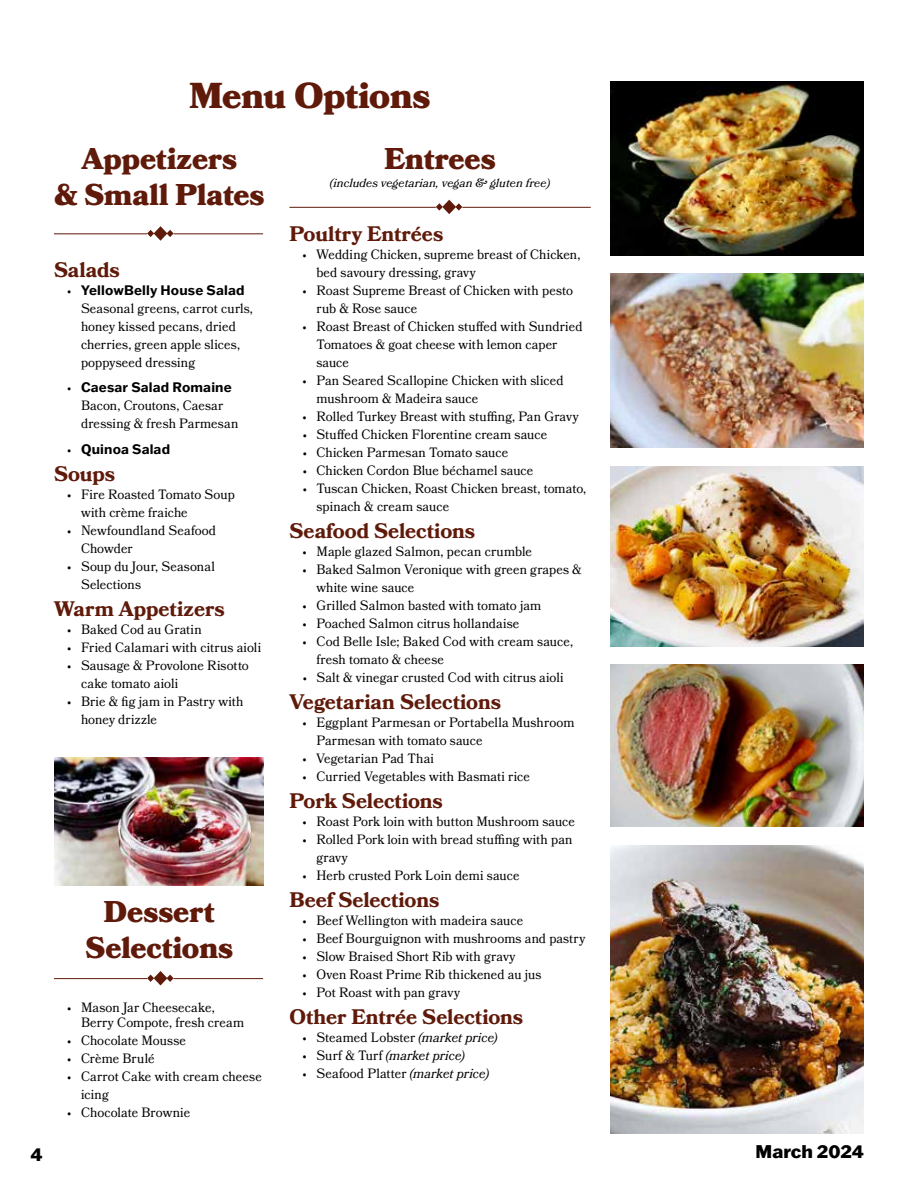
<style>
.page{position:relative;width:918px;height:1188px;background:#fff}
.page>*{position:absolute;margin:0;border:0;box-sizing:border-box;transform-origin:0 0}
.t1{font:900 36px "Bookmania";letter-spacing:-.005em;color:#5f1a0a}
.t2{font:900 30px/36px "Bookmania";color:#5f1a0a;text-align:center}
.t3{font:700 21px "Bookmania";letter-spacing:-.005em;color:#5f1a0a}
.t4{font:800 18px "Franklin Gothic ATF";color:#000}
.t5{font:13.5px/18px "Bookmania";letter-spacing:.005em;color:#000;scale:.95 1}
.t6{font:700 13.5px "Franklin Gothic ATF";letter-spacing:.015em;color:#000}
.t7{font:italic 13.5px "Bookmania";color:#000;scale:.95 1}
.t8{font:italic 12px "Bookmania";color:#000}
.s1{font-style:italic}
.s2{font-style:normal}
.s3{font-family:"Bookmania";font-weight:400}
</style>
<div class="page">
<img style="left:55px;top:757px;width:208px;height:129px">
<img style="left:610px;top:274px;width:254px;height:174px">
<hr style="left:54px;top:233px;width:93px;height:1px;background:#5f1a0a">
<hr style="left:174px;top:233px;width:89px;height:1px;background:#5f1a0a">
<svg style="left:147px;top:226px;width:27px;height:15px"></svg>
<hr style="left:54px;top:978px;width:93px;height:1px;background:#5f1a0a">
<hr style="left:174px;top:978px;width:89px;height:1px;background:#5f1a0a">
<svg style="left:147px;top:971px;width:27px;height:15px"></svg>
<hr style="left:289px;top:207px;width:147px;height:1px;background:#5f1a0a">
<hr style="left:462px;top:207px;width:129px;height:1px;background:#5f1a0a">
<svg style="left:436px;top:200px;width:26px;height:14px"></svg>
<img style="left:610px;top:81px;width:254px;height:174px">
<img style="left:610px;top:466px;width:254px;height:180px">
<img style="left:610px;top:665px;width:254px;height:162px">
<img style="left:610px;top:846px;width:254px;height:288px">
<h1 class="t1" style="left:189px;top:75px;width:243px">Menu Options</h1>
<h2 class="t2" style="left:54px;top:140px;width:212px">Appetizers<br>&amp; Small Plates</h2>
<h2 class="t2" style="left:384px;top:140px;width:113px">Entrees</h2>
<p class="t8" style="left:330px;top:175px;width:222px">(includes vegetarian, vegan &amp; gluten free)</p>
<h3 class="t3" style="left:289px;top:221px;width:155px">Poultry Entrées</h3>
<p class="t5" style="left:316px;top:245px;width:279px;text-indent:-14px">• Wedding Chicken, supreme breast of Chicken, bed savoury dressing, gravy</p>
<p class="t5" style="left:316px;top:281px;width:272px;text-indent:-14px">• Roast Supreme Breast of Chicken with pesto rub &amp; Rose sauce</p>
<p class="t5" style="left:316px;top:317px;width:282px;text-indent:-14px">• Roast Breast of Chicken stuffed with Sundried<br>Tomatoes &amp; goat cheese with lemon caper sauce</p>
<p class="t5" style="left:316px;top:371px;width:262px;text-indent:-14px">• Pan Seared Scallopine Chicken with sliced mushroom &amp; Madeira sauce</p>
<p class="t5" style="left:303px;top:407px;width:292px">• Rolled Turkey Breast with stuffing, Pan Gravy</p>
<p class="t5" style="left:303px;top:425px;width:259px">• Stuffed Chicken Florentine cream sauce</p>
<p class="t5" style="left:303px;top:443px;width:218px">• Chicken Parmesan Tomato sauce</p>
<p class="t5" style="left:303px;top:461px;width:244px">• Chicken Cordon Blue béchamel sauce</p>
<p class="t5" style="left:317px;top:479px;width:286px;text-indent:-14px">• Tuscan Chicken, Roast Chicken breast, tomato, spinach &amp; cream sauce</p>
<h3 class="t3" style="left:289px;top:518px;width:187px">Seafood Selections</h3>
<p class="t5" style="left:303px;top:542px;width:243px">• Maple glazed Salmon, pecan crumble</p>
<p class="t5" style="left:316px;top:560px;width:281px;text-indent:-14px">• Baked Salmon Veronique with green grapes &amp; white wine sauce</p>
<p class="t5" style="left:303px;top:596px;width:253px">• Grilled Salmon basted with tomato jam</p>
<p class="t5" style="left:303px;top:614px;width:229px">• Poached Salmon citrus hollandaise</p>
<p class="t5" style="left:317px;top:632px;width:272px;text-indent:-14px">• Cod Belle Isle; Baked Cod with cream sauce, fresh tomato &amp; cheese</p>
<p class="t5" style="left:303px;top:668px;width:276px">• Salt &amp; vinegar crusted Cod with citrus aioli</p>
<h3 class="t3" style="left:289px;top:689px;width:213px">Vegetarian Selections</h3>
<p class="t5" style="left:316px;top:713px;width:273px;text-indent:-14px">• Eggplant Parmesan or Portabella Mushroom<br>Parmesan with tomato sauce</p>
<p class="t5" style="left:303px;top:749px;width:140px">• Vegetarian Pad Thai</p>
<p class="t5" style="left:303px;top:767px;width:241px">• Curried Vegetables with Basmati rice</p>
<h3 class="t3" style="left:289px;top:788px;width:155px">Pork Selections</h3>
<p class="t5" style="left:303px;top:812px;width:288px">• Roast Pork loin with button Mushroom sauce</p>
<p class="t5" style="left:316px;top:830px;width:271px;text-indent:-14px">• Rolled Pork loin with bread stuffing with pan gravy</p>
<p class="t5" style="left:303px;top:866px;width:230px">• Herb crusted Pork Loin demi sauce</p>
<h3 class="t3" style="left:289px;top:887px;width:151px">Beef Selections</h3>
<p class="t5" style="left:303px;top:911px;width:233px">• Beef Wellington with madeira sauce</p>
<p class="t5" style="left:303px;top:929px;width:299px">• Beef Bourguignon with mushrooms and pastry</p>
<p class="t5" style="left:303px;top:947px;width:225px">• Slow Braised Short Rib with gravy</p>
<p class="t5" style="left:303px;top:965px;width:253px">• Oven Roast Prime Rib thickened au jus</p>
<p class="t5" style="left:303px;top:983px;width:167px">• Pot Roast with pan gravy</p>
<h3 class="t3" style="left:289px;top:1004px;width:235px">Other Entrée Selections</h3>
<p class="t5" style="left:303px;top:1028px;width:206px">• Steamed Lobster <span class="s1">(market price)</span></p>
<p class="t7" style="left:303px;top:1047px;width:172px"><span class="s2">• Surf &amp; Turf</span> (market price)</p>
<p class="t5" style="left:303px;top:1064px;width:197px">• Seafood Platter <span class="s1">(market price)</span></p>
<h3 class="t3" style="left:54px;top:257px;width:67px">Salads</h3>
<p class="t6" style="left:68px;top:281px;width:179px"><span class="s3">•</span> YellowBelly House Salad</p>
<p class="t5" style="left:81px;top:299px;width:183px">Seasonal greens, carrot curls, honey kissed pecans, dried cherries, green apple slices, poppyseed dressing</p>
<p class="t6" style="left:68px;top:378px;width:166px"><span class="s3">•</span> Caesar Salad Romaine</p>
<p class="t5" style="left:81px;top:397px;width:167px">Bacon, Croutons, Caesar dressing &amp; fresh Parmesan</p>
<p class="t6" style="left:68px;top:440px;width:104px"><span class="s3">•</span> Quinoa Salad</p>
<h3 class="t3" style="left:54px;top:461px;width:63px">Soups</h3>
<p class="t5" style="left:81px;top:485px;width:163px;text-indent:-14px">• Fire Roasted Tomato Soup with crème fraiche</p>
<p class="t5" style="left:81px;top:521px;width:144px;text-indent:-14px">• Newfoundland Seafood<br>Chowder</p>
<p class="t5" style="left:81px;top:557px;width:142px;text-indent:-14px">• Soup du Jour, Seasonal<br>Selections</p>
<h3 class="t3" style="left:54px;top:596px;width:172px">Warm Appetizers</h3>
<p class="t5" style="left:68px;top:620px;width:143px">• Baked Cod au Gratin</p>
<p class="t5" style="left:68px;top:638px;width:205px">• Fried Calamari with citrus aioli</p>
<p class="t5" style="left:81px;top:656px;width:178px;text-indent:-14px">• Sausage &amp; Provolone Risotto cake tomato aioli</p>
<p class="t5" style="left:81px;top:692px;width:173px;text-indent:-14px">• Brie &amp; fig jam in Pastry with honey drizzle</p>
<h2 class="t2" style="left:86px;top:893px;width:149px">Dessert<br>Selections</h2>
<p class="t5" style="left:81px;top:1000px;width:173px;line-height:15px;text-indent:-14px">• Mason Jar Cheesecake,<br>Berry Compote, fresh cream</p>
<p class="t5" style="left:68px;top:1031px;width:126px">• Chocolate Mousse</p>
<p class="t5" style="left:68px;top:1049px;width:93px">• Crème Brulé</p>
<p class="t5" style="left:81px;top:1067px;width:192px;text-indent:-14px">• Carrot Cake with cream cheese icing</p>
<p class="t5" style="left:68px;top:1103px;width:131px">• Chocolate Brownie</p>
<h3 class="t4" style="left:31px;top:1143px;width:13px">4</h3>
<h3 class="t4" style="left:756px;top:1139px;width:110px">March 2024</h3>
</div>
